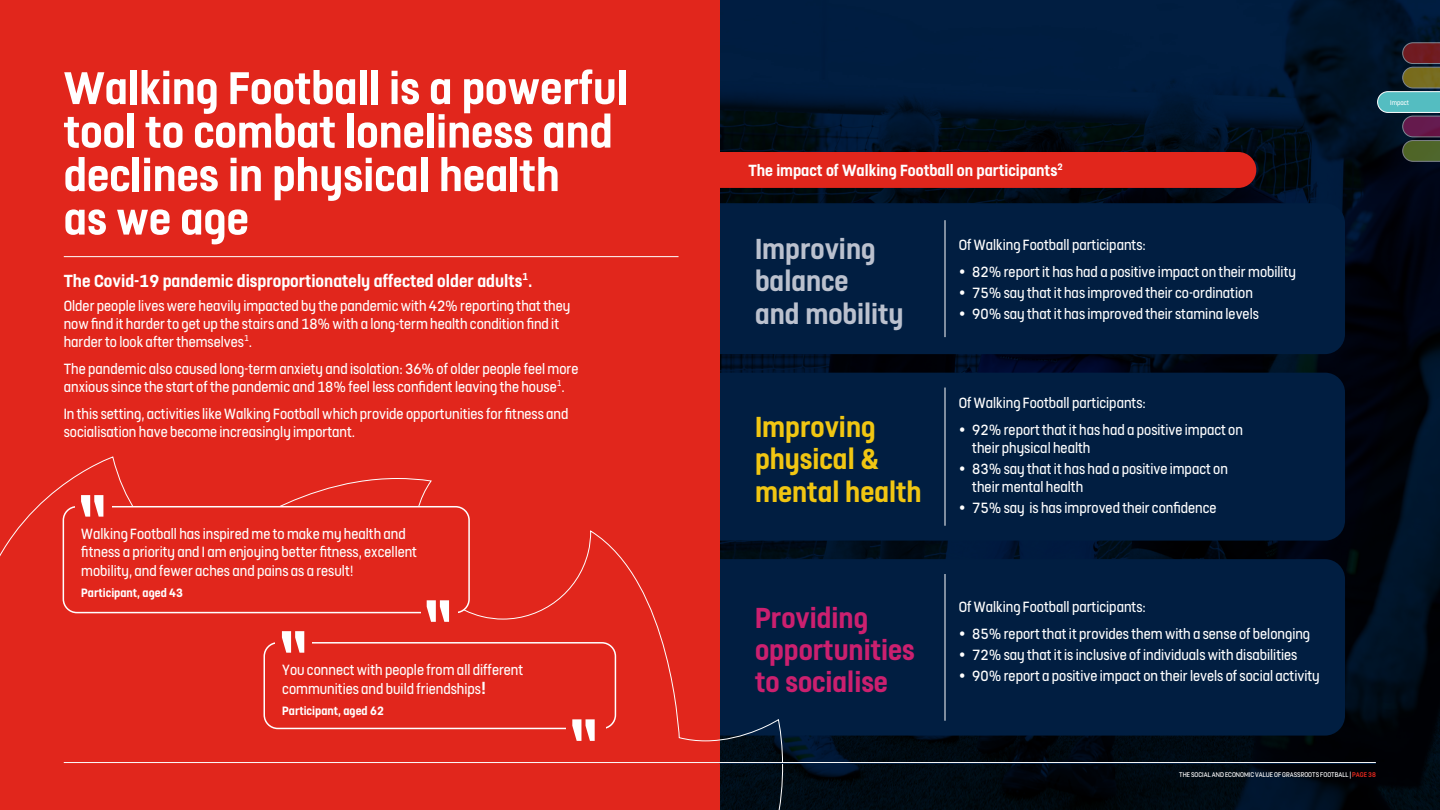
<style>
.page{position:relative;width:1440px;height:810px;background:#fff}
.page>*{position:absolute;margin:0;border:0;box-sizing:border-box;transform-origin:0 0}
.t1{font:700 81px "FS Dillon";color:#fff}
.t2{font:700 51px/43.5px "FS Dillon";color:#fff}
.t3{font:700 32.25px/32.2px "FS Dillon";color:#cb206f}
.t4{font:700 32.25px/32.2px "FS Dillon";color:#f1c612}
.t5{font:700 32.25px/32.2px "FS Dillon";color:#bbc1ce}
.t6{font:700 19.5px "FS Dillon";color:#fff}
.t7{font:700 18px "FS Dillon";color:#fff}
.t8{font:16.5px/18px "FS Dillon";color:#fff}
.t9{font:700 13.5px "FS Dillon";color:#fff}
.t10{font:7.65px "FS Dillon";color:#fff}
.t11{font:7.5px "FS Dillon";color:#fff}
.s1{font-weight:700;font-size:19.5px}
.s2{font-weight:500;color:#e1261c}
</style>
<div class="page">
<img style="left:720px;top:0;width:720px;height:810px">
<div style="left:674px;top:152px;width:582px;height:36px;background:#e1261c;border-radius:18px"></div>
<div style="left:674px;top:203px;width:671px;height:151px;background:#011e41;border-radius:20px"></div>
<hr style="left:945px;top:220px;width:1px;height:117px;background:#fff">
<div style="left:674px;top:373px;width:671px;height:168px;background:#011e41;border-radius:20px"></div>
<hr style="left:945px;top:388px;width:1px;height:138px;background:#fff">
<div style="left:674px;top:559px;width:671px;height:177px;background:#011e41;border-radius:20px"></div>
<hr style="left:945px;top:574px;width:1px;height:147px;background:#fff">
<div style="left:0;top:0;width:720px;height:810px;background:#e1261c"></div>
<svg style="left:0;top:456px;width:826px;height:354px"></svg>
<div style="left:63px;top:506px;width:407px;height:107px;background:#e1261c;border:2px solid #fff;border-radius:14px"></div>
<div style="left:75px;top:488px;width:36px;height:32px;background:#e1261c"></div>
<div style="left:421px;top:588px;width:37px;height:32px;background:#e1261c"></div>
<div style="left:264px;top:642px;width:352px;height:87px;background:#e1261c;border:2px solid #fff;border-radius:14px"></div>
<div style="left:276px;top:624px;width:36px;height:32px;background:#e1261c"></div>
<div style="left:566px;top:711px;width:39px;height:31px;background:#e1261c"></div>
<hr style="left:64px;top:256px;width:615px;height:1px;background:#fff">
<svg style="left:1377px;top:42px;width:63px;height:120px;background:#3c4647"></svg>
<hr style="left:64px;top:762px;width:1312px;height:1px;background:#fff">
<hr style="left:720px;top:763px;width:656px;height:1px;background:#011e41">
<h2 class="t2" style="left:64px;top:68px;width:566px">Walking Football is a powerful tool to combat loneliness and declines in physical health<br>as we age</h2>
<p class="t6" style="left:64px;top:271px;width:470px">The Covid-19 pandemic disproportionately affected older adults<sup>1</sup>.</p>
<p class="t8" style="left:64px;top:297px;width:508px">Older people lives were heavily impacted by the pandemic with 42% reporting that they now find it harder to get up the stairs and 18% with a long-term health condition find it harder to look after themselves<sup>1</sup>.</p>
<p class="t8" style="left:64px;top:360px;width:516px">The pandemic also caused long-term anxiety and isolation: 36% of older people feel more anxious since the start of the pandemic and 18% feel less confident leaving the house<sup>1</sup>.</p>
<p class="t8" style="left:64px;top:405px;width:506px">In this setting, activities like Walking Football which provide opportunities for fitness and socialisation have become increasingly important.</p>
<h1 class="t1" style="left:109px;top:530px;width:34px;rotate:-180deg">“</h1>
<p class="t8" style="left:81px;top:525px;width:337px">Walking Football has inspired me to make my health and fitness a priority and I am enjoying better fitness, excellent</p>
<p class="t8" style="left:81px;top:562px;width:274px">mobility, and fewer aches and pains as a result!</p>
<p class="t9" style="left:81px;top:586px;width:103px">Participant, aged 43</p>
<h1 class="t1" style="left:310px;top:666px;width:34px;rotate:-180deg">“</h1>
<h1 class="t1" style="left:455px;top:635px;width:34px;rotate:-180deg">“</h1>
<p class="t8" style="left:282px;top:660px;width:243px;line-height:19.5px">You connect with people from all different communities and build friendships<span class="s1">!</span></p>
<p class="t9" style="left:282px;top:704px;width:103px">Participant, aged 62</p>
<h1 class="t1" style="left:601px;top:754px;width:34px;rotate:-180deg">“</h1>
<p class="t7" style="left:748px;top:161px;width:316px">The impact of Walking Football on participants<sup>2</sup></p>
<h3 class="t5" style="left:755px;top:234px;width:150px">Improving balance<br>and mobility</h3>
<h3 class="t4" style="left:755px;top:412px;width:168px">Improving physical &amp; mental health</h3>
<p class="t8" style="left:959px;top:236px;width:189px">Of Walking Football participants:</p>
<p class="t8" style="left:959px;top:263px;width:339px">• 82% report it has had a positive impact on their mobility</p>
<p class="t8" style="left:959px;top:284px;width:296px">• 75% say that it has improved their co-ordination</p>
<p class="t8" style="left:959px;top:305px;width:302px">• 90% say that it has improved their stamina levels</p>
<p class="t8" style="left:959px;top:394px;width:189px">Of Walking Football participants:</p>
<p class="t8" style="left:972px;top:421px;width:272px;text-indent:-13px">• 92% report that it has had a positive impact on their physical health</p>
<p class="t8" style="left:972px;top:460px;width:257px;text-indent:-13px">• 83% say that it has had a positive impact on their mental health</p>
<p class="t8" style="left:959px;top:499px;width:259px">• 75% say is has improved their confidence</p>
<p class="t11" style="left:1390px;top:99px;width:20px">Impact</p>
<h3 class="t3" style="left:755px;top:602px;width:161px">Providing opportunities to socialise</h3>
<p class="t8" style="left:959px;top:598px;width:189px">Of Walking Football participants:</p>
<p class="t8" style="left:959px;top:625px;width:353px">• 85% report that it provides them with a sense of belonging</p>
<p class="t8" style="left:959px;top:646px;width:340px">• 72% say that it is inclusive of individuals with disabilities</p>
<p class="t8" style="left:959px;top:667px;width:362px">• 90% report a positive impact on their levels of social activity</p>
<p class="t10" style="left:1179px;top:771px;width:198px">THE SOCIAL AND ECONOMIC VALUE OF GRASSROOTS FOOTBALL | <span class="s2">PAGE 38</span></p>
</div>
